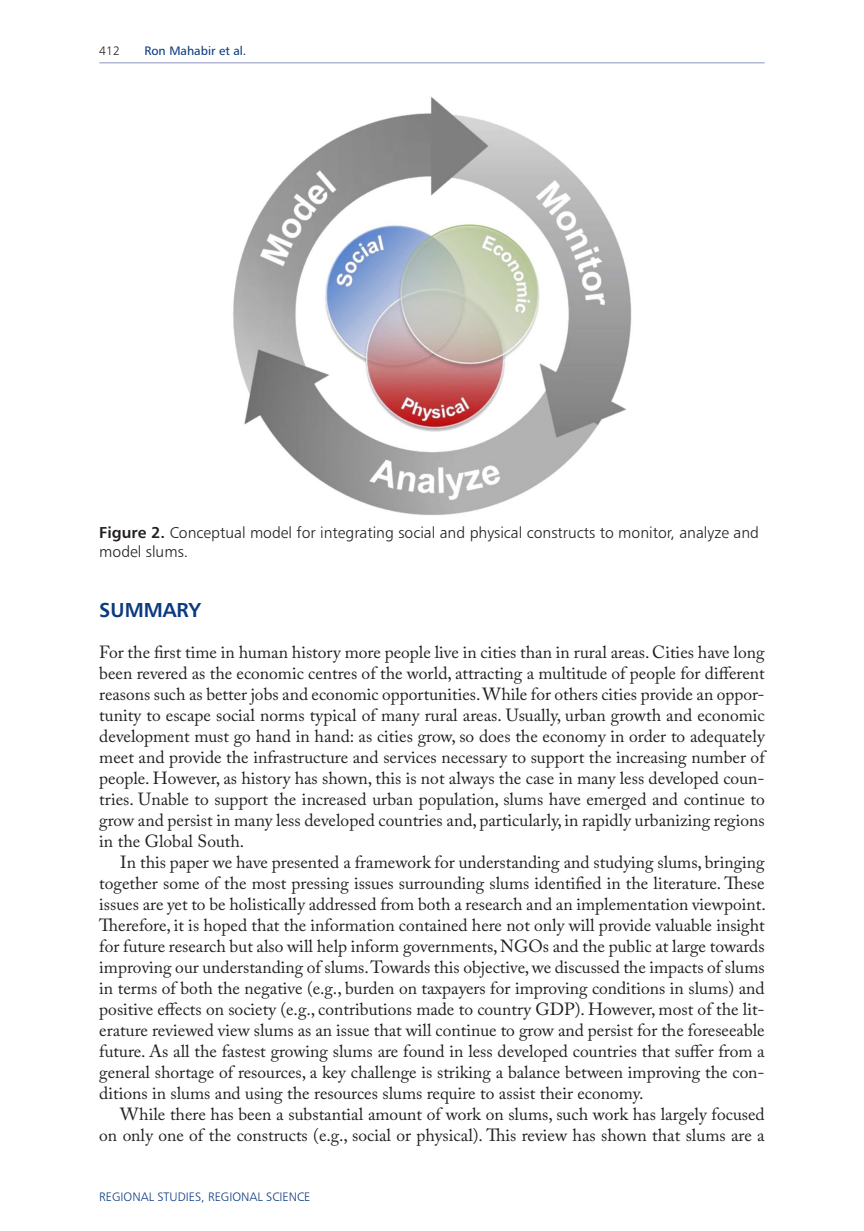
<style>
.page{position:relative;width:864px;height:1231px;background:#fff}
.page>*{position:absolute;margin:0;border:0;box-sizing:border-box;transform-origin:0 0}
.t1{font:20.12px "Humanist 777 BT Bold B";color:#0b3a80}
.t2{font:17.5px/21px "Adobe Caslon Pro";color:#231f20;text-align:justify}
.t3{font:15.75px/19.2px "Humanist 777 BT Light B";color:#231f20}
.t4{font:12.25px "Humanist 777 BT Light B";color:#0b3a80}
.t5{font:12.25px "Humanist 777 BT Roman B";color:#0b3a80}
.t6{font:12.25px "Humanist 777 BT Light B";color:#231f20}
.s1{font-family:"Humanist 777 BT Bold B"}
</style>
<div class="page">
<hr style="left:99px;top:62px;width:665px;height:1px;background:#8b94bf">
<img style="left:233px;top:96px;width:399px;height:419px">
<p class="t6" style="left:99px;top:43px;width:22px">412</p>
<p class="t5" style="left:144px;top:43px;width:103px">Ron Mahabir et al.</p>
<p class="t3" style="left:99px;top:522px;width:661px"><span class="s1">Figure 2.</span> Conceptual model for integrating social and physical constructs to monitor, analyze and model slums.</p>
<p class="t1" style="left:99px;top:597px;width:103px">SUMMARY</p>
<p class="t2" style="left:99px;top:641px;width:666px">For the first time in human history more people live in cities than in rural areas. Cities have long been revered as the economic centres of the world, attracting a multitude of people for different reasons such as better jobs and economic opportunities. While for others cities provide an oppor&shy;tunity to escape social norms typical of many rural areas. Usually, urban growth and economic development must go hand in hand: as cities grow, so does the economy in order to adequately meet and provide the infrastructure and services necessary to support the increasing number of people. However, as history has shown, this is not always the case in many less developed coun&shy;tries. Unable to support the increased urban population, slums have emerged and continue to grow and persist in many less developed countries and, particularly, in rapidly urbanizing regions in the Global South.</p>
<p class="t2" style="left:99px;top:851px;width:667px;text-indent:21px">In this paper we have presented a framework for understanding and studying slums, bringing together some of the most pressing issues surrounding slums identified in the literature. These issues are yet to be holistically addressed from both a research and an implementation viewpoint.<br>Therefore, it is hoped that the information contained here not only will provide valuable insight for future research but also will help inform governments, NGOs and the public at large towards improving our understanding of slums. Towards this objective, we discussed the impacts of slums in terms of both the negative (e.g., burden on taxpayers for improving conditions in slums) and positive effects on society (e.g., contributions made to country GDP). However, most of the lit&shy;erature reviewed view slums as an issue that will continue to grow and persist for the foreseeable future. As all the fastest growing slums are found in less developed countries that suffer from a general shortage of resources, a key challenge is striking a balance between improving the con&shy;ditions in slums and using the resources slums require to assist their economy.</p>
<p class="t2" style="left:99px;top:1103px;width:666px;text-align:right">While there has been a substantial amount of work on slums, such work has largely focused on only one of the constructs (e.g., social or physical). This review has shown that slums are a</p>
<p class="t4" style="left:99px;top:1188px;width:15px">REGIONAL</p>
<p class="t4" style="left:157px;top:1188px;width:14px">STUDIE</p>
<p class="t4" style="left:195px;top:1188px;width:28px">S, REGIONAL</p>
<p class="t4" style="left:266px;top:1188px;width:14px">SCIENCE</p>
</div>
